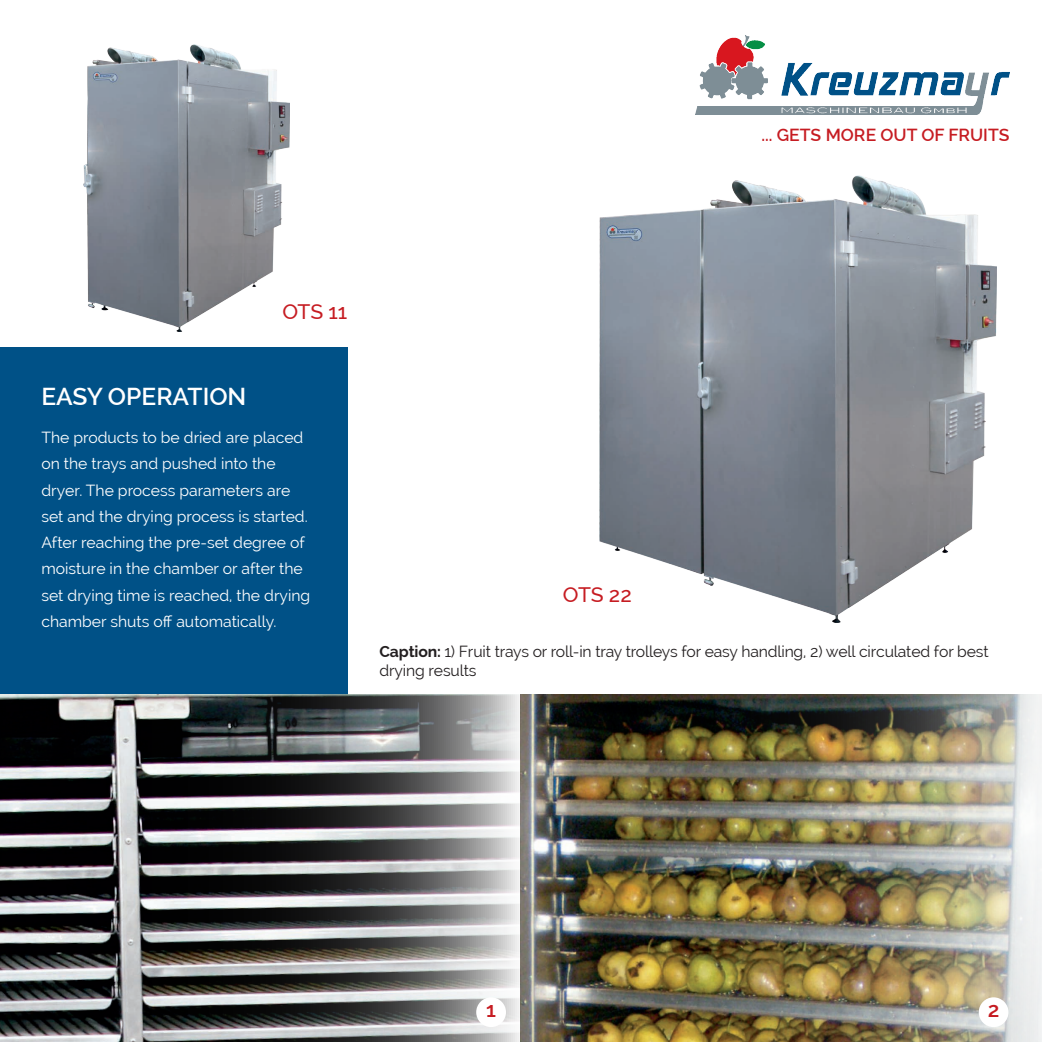
<style>
.page{position:relative;width:1042px;height:1042px;background:#fff}
.page>*{position:absolute;margin:0;border:0;box-sizing:border-box;transform-origin:0 0}
.t1{font:600 24.5px "Raleway";color:#fff}
.t2{font:500 21px "Raleway";letter-spacing:-.01em;color:#c61c22}
.t3{font:600 21px "Raleway";color:#c61c22}
.t4{font:600 17.5px "Raleway";color:#c61c22}
.text{font:15.75px/26.2px "Raleway";color:#fff}
.text-2{font:15.75px/18.9px "Raleway";letter-spacing:-.01em;color:#231f20}
.s1{font-weight:700}
</style>
<div class="page">
<img style="left:600px;top:176px;width:396px;height:446px">
<div style="left:0;top:347px;width:347px;height:347px;background:#005187"></div>
<img style="left:696px;top:35px;width:313px;height:79px">
<img style="left:0;top:694px;width:1042px;height:348px">
<img style="left:83px;top:45px;width:206px;height:286px">
<div style="left:476px;top:997px;width:30px;height:30px;background:#fff;border-radius:50%"></div>
<div style="left:978px;top:997px;width:30px;height:30px;background:#fff;border-radius:50%"></div>
<p class="t4" style="left:761px;top:124px;width:250px">... GETS MORE OUT OF FRUITS</p>
<p class="t2" style="left:282px;top:299px;width:66px">OTS 11</p>
<p class="t1" style="left:41px;top:382px;width:206px">EASY OPERATION</p>
<p class="text" style="left:41px;top:424px;width:270px">The products to be dried are placed on the trays and pushed into the dryer. The process parameters are set and the drying process is started.<br>After reaching the pre-set degree of moisture in the chamber or after the set drying time is reached, the drying chamber shuts off automatically.</p>
<p class="t2" style="left:563px;top:582px;width:70px">OTS 22</p>
<p class="text-2" style="left:379px;top:642px;width:610px"><span class="s1">Caption:</span> 1) Fruit trays or roll-in tray trolleys for easy handling, 2) well circulated for best drying results</p>
<p class="t3" style="left:486px;top:997px;width:11px">1</p>
<p class="t3" style="left:988px;top:997px;width:13px">2</p>
</div>
